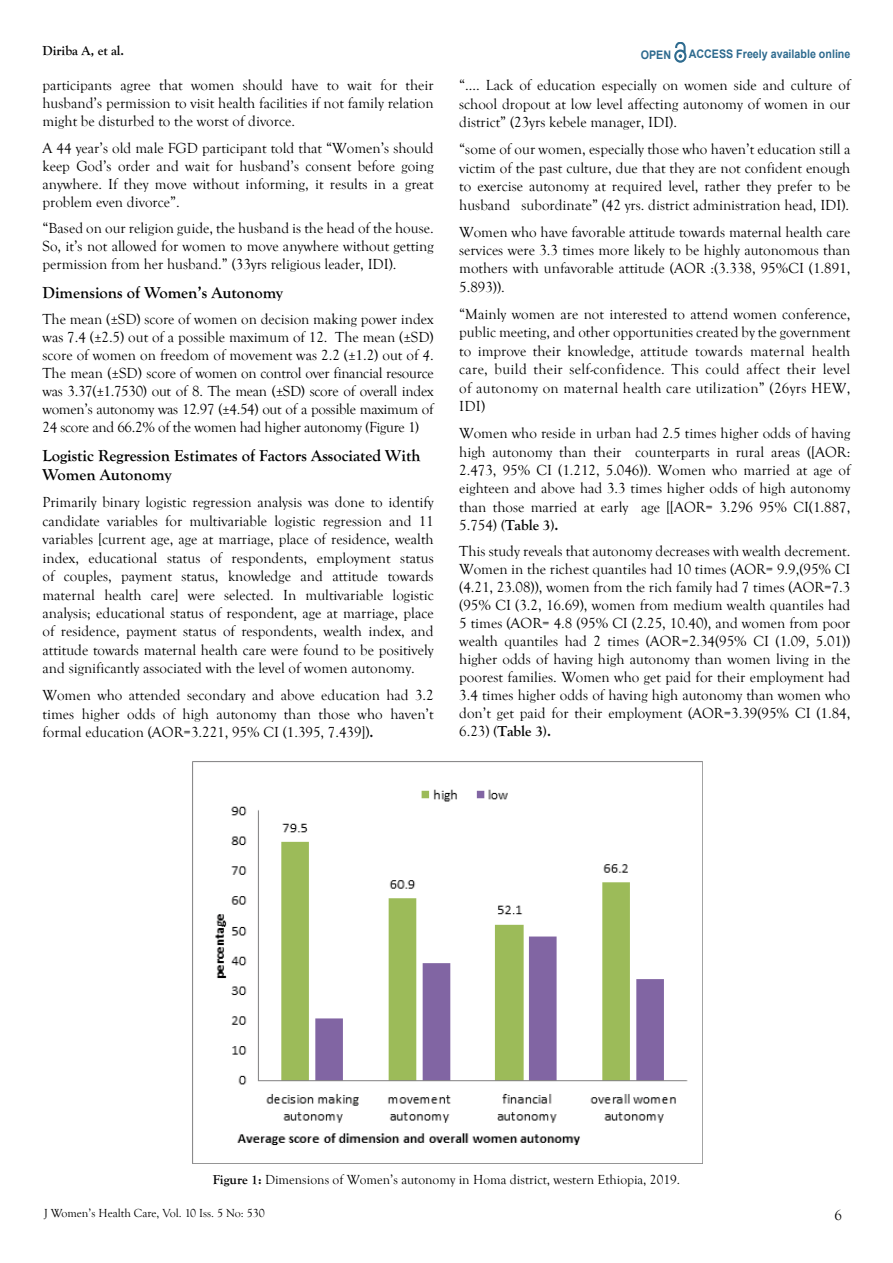
<style>
.page{position:relative;width:893px;height:1263px;background:#fff}
.page>*{position:absolute;margin:0;border:0;box-sizing:border-box;transform-origin:0 0}
.t1{font:700 16.5px/19.8px "Goudy Old Style T";color:#000}
.t2{font:15px/18.5px "Goudy Old Style T";color:#000;text-align:justify}
.t3{font:13.5px "Goudy Old Style T";color:#000}
.t4{font:700 13.5px "Goudy Old Style T";color:#000}
.t5{font:12px "Goudy Old Style T";color:#000}
.t6{font:700 11.85px "Arial";color:#2e6b8f;scale:.91 1}
.s1{font-style:italic}
.s2{font-weight:700}
</style>
<div class="page">
<svg style="left:674px;top:43px;width:12px;height:20px"></svg>
<img style="left:192px;top:761px;width:511px;height:402px">
<p class="t4" style="left:43px;top:43px;width:83px">Diriba A, et al.</p>
<p class="t6" style="left:641px;top:47px;width:35px">OPEN</p>
<p class="t6" style="left:689px;top:46px;width:179px">ACCESS Freely available online</p>
<p class="t2" style="left:43px;top:77px;width:393px;line-height:18px">participants agree that women should have to wait for their husband’s permission to visit health facilities if not family relation might be disturbed to the worst of divorce.</p>
<p class="t2" style="left:43px;top:139px;width:393px;line-height:18px">A 44 year’s old male FGD participant told that “Women’s should keep God’s order and wait for husband’s consent before going anywhere. If they move without informing, it results in a great problem even divorce”.</p>
<p class="t2" style="left:43px;top:220px;width:393px;line-height:18px">“Based on our religion guide, the husband is the head of the house.<br>So, it’s not allowed for women to move anywhere without getting permission from her husband.” (33yrs religious leader, IDI).</p>
<p class="t1" style="left:43px;top:283px;width:242px">Dimensions of Women’s Autonomy</p>
<p class="t2" style="left:43px;top:311px;width:393px;line-height:18px">The mean (±SD) score of women on decision making power index was 7.4 (±2.5) out of a possible maximum of 12. The mean (±SD) score of women on freedom of movement was 2.2 (±1.2) out of <span class="s1">4</span>.<br>The mean (±SD) score of women on control over financial resource was 3.37(±1.7530) out of 8. The mean (±SD) score of overall index women’s autonomy was 12.97 (±4.54) out of a possible maximum of 24 score and 66.2% of the women had higher autonomy <span class="s2">(</span>Figure 1<span class="s2">)</span></p>
<p class="t1" style="left:43px;top:445px;width:379px">Logistic Regression Estimates of Factors Associated With<br>Women Autonomy</p>
<p class="t2" style="left:43px;top:493px;width:393px">Primarily binary logistic regression analysis was done to identify candidate variables for multivariable logistic regression and 11 variables [current age, age at marriage, place of residence, wealth index, educational status of respondents, employment status of couples, payment status, knowledge and attitude towards maternal health care] were selected. In multivariable logistic analysis; educational status of respondent, age at marriage, place of residence, payment status of respondents, wealth index, and attitude towards maternal health care were found to be positively and significantly associated with the level of women autonomy.</p>
<p class="t2" style="left:43px;top:686px;width:393px">Women who attended secondary and above education had 3.2 times higher odds of high autonomy than those who haven’t formal education (AOR=3.221, 95% CI (1.395, 7.439])<span class="s2">.</span></p>
<p class="t2" style="left:459px;top:77px;width:393px">“…. Lack of education especially on women side and culture of school dropout at low level affecting autonomy of women in our district” (23yrs kebele manager, IDI).</p>
<p class="t2" style="left:459px;top:140px;width:393px">“some of our women, especially those who haven’t education still a victim of the past culture, due that they are not confident enough to exercise autonomy at required level, rather they prefer to be husband subordinate” (42 yrs. district administration head, IDI).</p>
<p class="t2" style="left:459px;top:223px;width:393px">Women who have favorable attitude towards maternal health care services were 3.3 times more likely to be highly autonomous than mothers with unfavorable attitude (AOR :(3.338, 95%CI (1.891, 5.893)).</p>
<p class="t2" style="left:459px;top:305px;width:393px">“Mainly women are not interested to attend women conference, public meeting, and other opportunities created by the government to improve their knowledge, attitude towards maternal health care, build their self-confidence. This could affect their level of autonomy on maternal health care utilization” (26yrs HEW, IDI)</p>
<p class="t2" style="left:459px;top:424px;width:393px">Women who reside in urban had 2.5 times higher odds of having high autonomy than their counterparts in rural areas ([AOR:<br>2.473, 95% CI (1.212, 5.046)). Women who married at age of eighteen and above had 3.3 times higher odds of high autonomy than those married at early age [[AOR= 3.296 95% CI(1.887, 5.754) <span class="s2">(Table 3).</span></p>
<p class="t2" style="left:459px;top:543px;width:393px;line-height:18px">This study reveals that autonomy decreases with wealth decrement.<br>Women in the richest quantiles had 10 times (AOR= 9.9,(95% CI (4.21, 23.08)), women from the rich family had 7 times (AOR=7.3 (95% CI (3.2, 16.69), women from medium wealth quantiles had 5 times (AOR= 4.8 (95% CI (2.25, 10.40), and women from poor wealth quantiles had 2 times (AOR=2.34(95% CI (1.09, 5.01)) higher odds of having high autonomy than women living in the poorest families. Women who get paid for their employment had 3.4 times higher odds of having high autonomy than women who don’t get paid for their employment (AOR=3.39(95% CI (1.84, 6.23) <span class="s2">(Table 3).</span></p>
<p class="t3" style="left:213px;top:1172px;width:469px"><span class="s2">Figure 1:</span> Dimensions of Women’s autonomy in Homa district, western Ethiopia, 2019.</p>
<p class="t5" style="left:44px;top:1207px;width:222px">J Women’s Health Care, Vol. 10 Iss. 5 No: 530</p>
<p class="t2" style="left:834px;top:1207px;width:9px">6</p>
</div>
